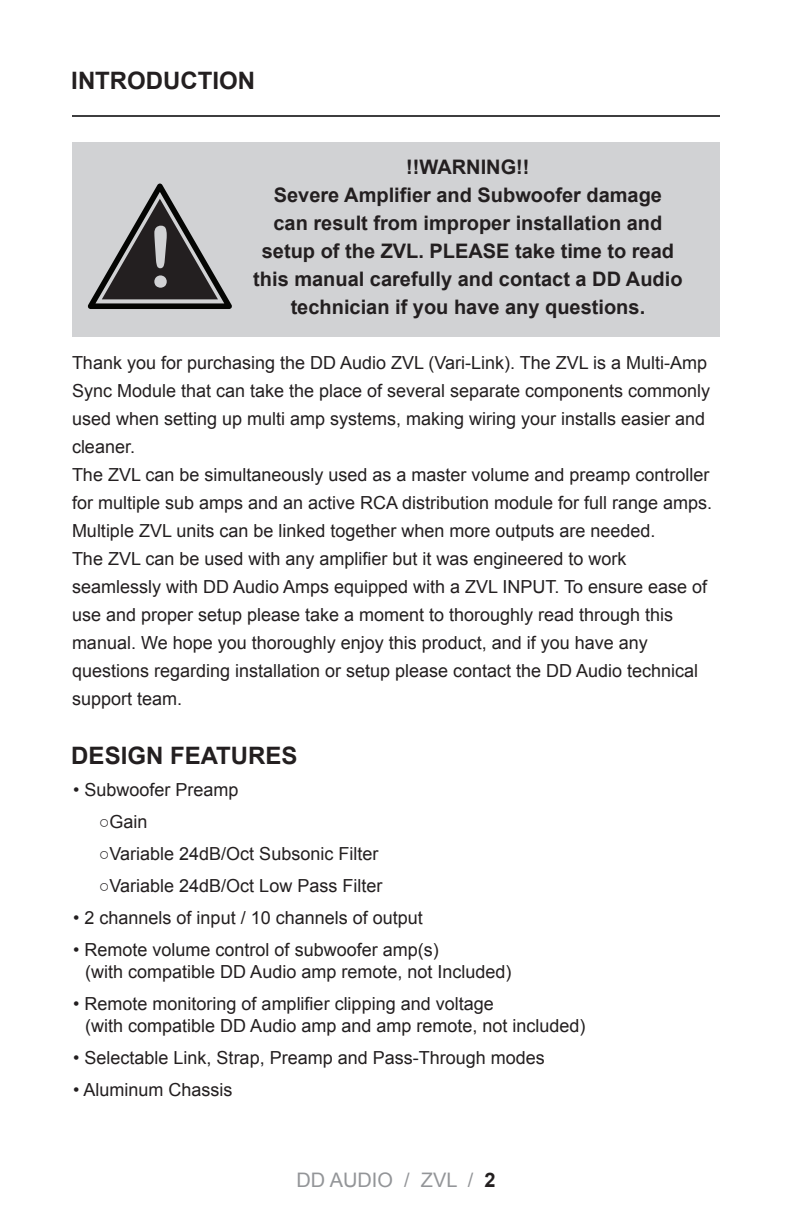
<style>
.page{position:relative;width:792px;height:1224px;background:#fff}
.page>*{position:absolute;margin:0;border:0;box-sizing:border-box;transform-origin:0 0}
.t1{font:700 24px "Arial";color:#231f20}
.t2{font:700 20px/28px "Arial";color:#231f20;text-align:center}
.t3{font:20px "Arial";color:#939598}
.t4{font:18px/28px "Arial";color:#231f20}
.s1{font-weight:700;color:#231f20}
</style>
<div class="page">
<div style="left:72px;top:142px;width:647px;height:195px;background:#d1d2d4"></div>
<hr style="left:72px;top:115px;width:648px;height:2px;background:#3e3e3f">
<svg style="left:88px;top:184px;width:144px;height:125px"></svg>
<h1 class="t1" style="left:71px;top:64px;width:185px">INTRODUCTION</h1>
<p class="t2" style="left:253px;top:154px;width:431px">!!WARNING!!<br>Severe Amplifier and Subwoofer damage<br>can result from improper installation and setup of the ZVL. PLEASE take time to read this manual carefully and contact a DD Audio technician if you have any questions.</p>
<p class="t4" style="left:72px;top:349px;width:642px">Thank you for purchasing the DD Audio ZVL (Vari-Link). The ZVL is a Multi-Amp Sync Module that can take the place of several separate components commonly used when setting up multi amp systems, making wiring your installs easier and cleaner.<br>The ZVL can be simultaneously used as a master volume and preamp controller for multiple sub amps and an active RCA distribution module for full range amps.<br>Multiple ZVL units can be linked together when more outputs are needed.<br>The ZVL can be used with any amplifier but it was engineered to work seamlessly with DD Audio Amps equipped with a ZVL INPUT. To ensure ease of use and proper setup please take a moment to thoroughly read through this manual. We hope you thoroughly enjoy this product, and if you have any questions regarding installation or setup please contact the DD Audio technical support team.</p>
<h1 class="t1" style="left:71px;top:740px;width:228px">DESIGN FEATURES</h1>
<p class="t4" style="left:73px;top:776px;width:167px">• Subwoofer Preamp</p>
<p class="t4" style="left:99px;top:808px;width:50px">○Gain</p>
<p class="t4" style="left:99px;top:840px;width:281px">○Variable 24dB/Oct Subsonic Filter</p>
<p class="t4" style="left:99px;top:872px;width:285px">○Variable 24dB/Oct Low Pass Filter</p>
<p class="t4" style="left:73px;top:904px;width:351px">• 2 channels of input / 10 channels of output</p>
<p class="t4" style="left:85px;top:939px;width:428px;line-height:22px;text-indent:-12px">• Remote volume control of subwoofer amp(s)<br>(with compatible DD Audio amp remote, not Included)</p>
<p class="t4" style="left:85px;top:993px;width:502px;line-height:22px;text-indent:-12px">• Remote monitoring of amplifier clipping and voltage<br>(with compatible DD Audio amp and amp remote, not included)</p>
<p class="t4" style="left:73px;top:1044px;width:473px">• Selectable Link, Strap, Preamp and Pass-Through modes</p>
<p class="t4" style="left:73px;top:1076px;width:161px">• Aluminum Chassis</p>
<p class="t3" style="left:296px;top:1167px;width:201px">DD AUDIO / ZVL / <span class="s1">2</span></p>
</div>
